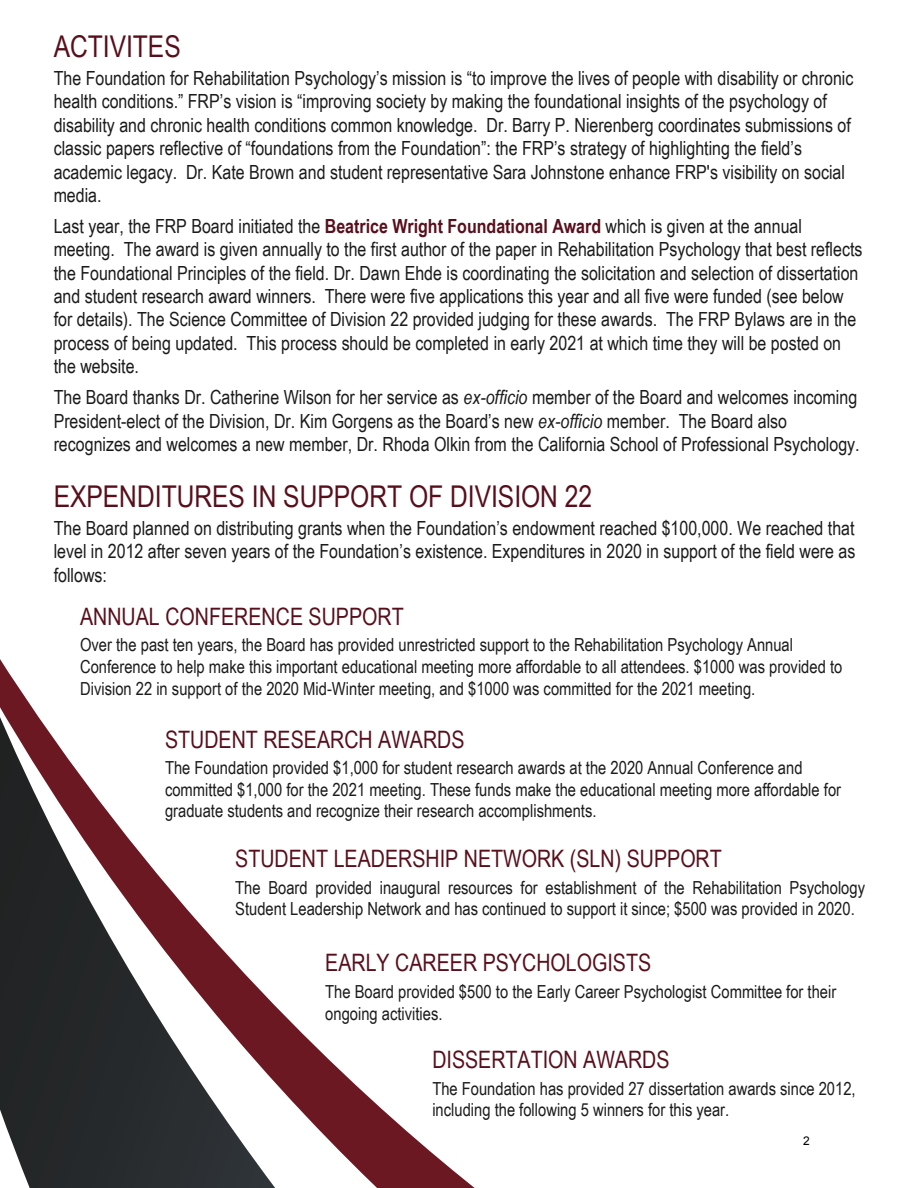
<style>
.page{position:relative;width:918px;height:1188px;background:#fff}
.page>*{position:absolute;margin:0;border:0;box-sizing:border-box;transform-origin:0 0}
.t1{font:30px "Arial Narrow";color:#580f1b}
.t2{font:24px "Arial Narrow";color:#580f1b}
.t3{font:19.5px/23.4px "Arial Narrow";color:#1a1b1a}
.t4{font:18px/21.6px "Arial Narrow";color:#1a1b1a}
.t5{font:12px "Arial";color:#000}
.s1{font-weight:700;color:#580f1b}
.s2{font-style:italic}
</style>
<div class="page">
<svg style="left:0;top:659px;width:475px;height:529px"></svg>
<h1 class="t1" style="left:54px;top:25px;width:129px">ACTIVITES</h1>
<p class="t3" style="left:54px;top:66px;width:801px">The Foundation for Rehabilitation Psychology’s mission is “to improve the lives of people with disability or chronic health conditions.” FRP’s vision is “improving society by making the foundational insights of the psychology of disability and chronic health conditions common knowledge. Dr. Barry P. Nierenberg coordinates submissions of classic papers reflective of “foundations from the Foundation”: the FRP’s strategy of highlighting the field’s academic legacy. Dr. Kate Brown and student representative Sara Johnstone enhance FRP's visibility on social media.</p>
<p class="t3" style="left:54px;top:214px;width:810px">Last year, the FRP Board initiated the <span class="s1">Beatrice Wright Foundational Award</span> which is given at the annual meeting. The award is given annually to the first author of the paper in Rehabilitation Psychology that best reflects the Foundational Principles of the field. Dr. Dawn Ehde is coordinating the solicitation and selection of dissertation and student research award winners. There were five applications this year and all five were funded (see below for details). The Science Committee of Division 22 provided judging for these awards. The FRP Bylaws are in the process of being updated. This process should be completed in early 2021 at which time they will be posted on the website.</p>
<p class="t3" style="left:54px;top:385px;width:808px">The Board thanks Dr. Catherine Wilson for her service as <span class="s2">ex-officio</span> member of the Board and welcomes incoming<br>President-elect of the Division, Dr. Kim Gorgens as the Board’s new <span class="s2">ex-officio</span> member. The Board also recognizes and welcomes a new member, Dr. Rhoda Olkin from the California School of Professional Psychology.</p>
<h1 class="t1" style="left:54px;top:475px;width:540px">EXPENDITURES IN SUPPORT OF DIVISION 22</h1>
<p class="t3" style="left:54px;top:516px;width:803px;text-align:justify">The Board planned on distributing grants when the Foundation’s endowment reached $100,000. We reached that level in 2012 after seven years of the Foundation’s existence. Expenditures in 2020 in support of the field were as follows:</p>
<p class="t2" style="left:80px;top:599px;width:325px">ANNUAL CONFERENCE SUPPORT</p>
<p class="t4" style="left:80px;top:634px;width:764px">Over the past ten years, the Board has provided unrestricted support to the Rehabilitation Psychology Annual<br>Conference to help make this important educational meeting more affordable to all attendees. $1000 was provided to<br>Division 22 in support of the 2020 Mid-Winter meeting, and $1000 was committed for the 2021 meeting.</p>
<p class="t2" style="left:165px;top:721px;width:301px">STUDENT RESEARCH AWARDS</p>
<p class="t4" style="left:165px;top:756px;width:678px">The Foundation provided $1,000 for student research awards at the 2020 Annual Conference and committed $1,000 for the 2021 meeting. These funds make the educational meeting more affordable for graduate students and recognize their research accomplishments.</p>
<p class="t2" style="left:235px;top:841px;width:488px">STUDENT LEADERSHIP NETWORK (SLN) SUPPORT</p>
<p class="t4" style="left:235px;top:876px;width:631px">The Board provided inaugural resources for establishment of the Rehabilitation Psychology<br>Student Leadership Network and has continued to support it since; $500 was provided in 2020.</p>
<p class="t2" style="left:325px;top:945px;width:327px">EARLY CAREER PSYCHOLOGISTS</p>
<p class="t4" style="left:325px;top:980px;width:513px">The Board provided $500 to the Early Career Psychologist Committee for their ongoing activities.</p>
<p class="t2" style="left:432px;top:1042px;width:239px">DISSERTATION AWARDS</p>
<p class="t4" style="left:432px;top:1077px;width:425px">The Foundation has provided 27 dissertation awards since 2012, including the following 5 winners for this year.</p>
<p class="t5" style="left:803px;top:1133px;width:8px">2</p>
</div>
